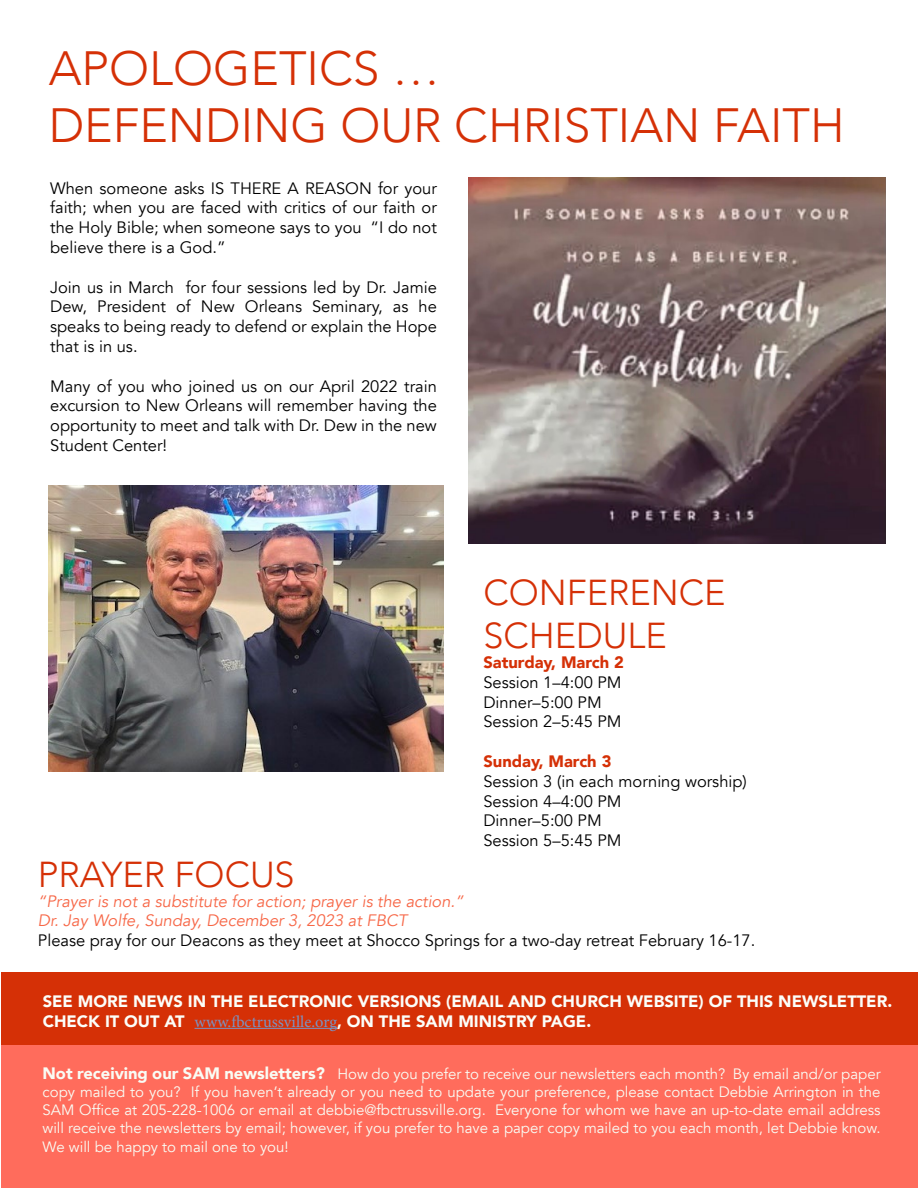
<style>
.page{position:relative;width:918px;height:1188px;background:#fff}
.page>*{position:absolute;margin:0;border:0;box-sizing:border-box;transform-origin:0 0}
.t1{font:300 48px/57.6px "Avenir";color:#d53006}
.t2{font:300 36px/43.2px "Avenir";color:#d53006}
.t3{font:16.5px/19.8px "Avenir";color:#000;text-align:justify}
.t4{font:900 16.5px/19.8px "Avenir";color:#fcfef9}
.t5{font:italic 16.5px/19.8px "Avenir";color:#f76747}
.t6{font:900 16.5px "Avenir";color:#d53006}
.t7{font:15px/18px "Avenir";color:#f9fcf4;text-align:justify}
.s1{font-family:"Minion Pro";font-weight:400;color:#7b92c1}
.s2{font-weight:900;font-size:16.5px}
</style>
<div class="page">
<div style="left:1px;top:972px;width:917px;height:78px;background:#d53006"></div>
<div style="left:1px;top:1045px;width:917px;height:143px;background:#ff6c5c"></div>
<hr style="left:195px;top:1028px;width:142px;height:1px;background:#7b92c1">
<img style="left:468px;top:177px;width:417px;height:367px">
<img style="left:49px;top:486px;width:395px;height:286px">
<h1 class="t1" style="left:49px;top:39px;width:797px">APOLOGETICS …<br>DEFENDING OUR CHRISTIAN FAITH</h1>
<p class="t3" style="left:50px;top:178px;width:388px">When someone asks IS THERE A REASON for your faith; when you are faced with critics of our faith or the Holy Bible; when someone says to you “I do not believe there is a God.”</p>
<p class="t3" style="left:50px;top:277px;width:388px">Join us in March for four sessions led by Dr. Jamie Dew, President of New Orleans Seminary, as he speaks to being ready to defend or explain the Hope that is in us.</p>
<p class="t3" style="left:50px;top:376px;width:388px">Many of you who joined us on our April 2022 train excursion to New Orleans will remember having the opportunity to meet and talk with Dr. Dew in the new Student Center!</p>
<h2 class="t2" style="left:483px;top:571px;width:244px">CONFERENCE<br>SCHEDULE</h2>
<p class="t6" style="left:483px;top:648px;width:142px">Saturday, March 2</p>
<p class="t3" style="left:483px;top:672px;width:140px;text-align:left">Session 1–4:00 PM<br>Dinner–5:00 PM<br>Session 2–5:45 PM</p>
<p class="t6" style="left:483px;top:747px;width:130px">Sunday, March 3</p>
<p class="t3" style="left:483px;top:771px;width:265px;text-align:left">Session 3 (in each morning worship)<br>Session 4–4:00 PM<br>Dinner–5:00 PM<br>Session 5–5:45 PM</p>
<h2 class="t2" style="left:38px;top:853px;width:258px">PRAYER FOCUS</h2>
<p class="t5" style="left:38px;top:891px;width:427px">“Prayer is not a substitute for action; prayer is the action.”<br>Dr. Jay Wolfe, Sunday, December 3, 2023 at FBCT</p>
<p class="t3" style="left:38px;top:931px;width:719px">Please pray for our Deacons as they meet at Shocco Springs for a two-day retreat February 16-17.</p>
<p class="t4" style="left:43px;top:991px;width:851px">SEE MORE NEWS IN THE ELECTRONIC VERSIONS (EMAIL AND CHURCH WEBSITE) OF THIS NEWSLETTER.<br>CHECK IT OUT AT <span class="s1">www.fbctrussville.org</span>, ON THE SAM MINISTRY PAGE.</p>
<p class="t7" style="left:43px;top:1065px;width:840px"><span class="s2">Not receiving our SAM newsletters?</span> How do you prefer to receive our newsletters each month? By email and/or paper copy mailed to you? If you haven’t already or you need to update your preference, please contact Debbie Arrington in the SAM Office at 205-228-1006 or email at debbie@fbctrussville.org. Everyone for whom we have an up-to-date email address will receive the newsletters by email; however, if you prefer to have a paper copy mailed to you each month, let Debbie know.</p>
<p class="t7" style="left:43px;top:1139px;width:248px">We will be happy to mail one to you!</p>
</div>
